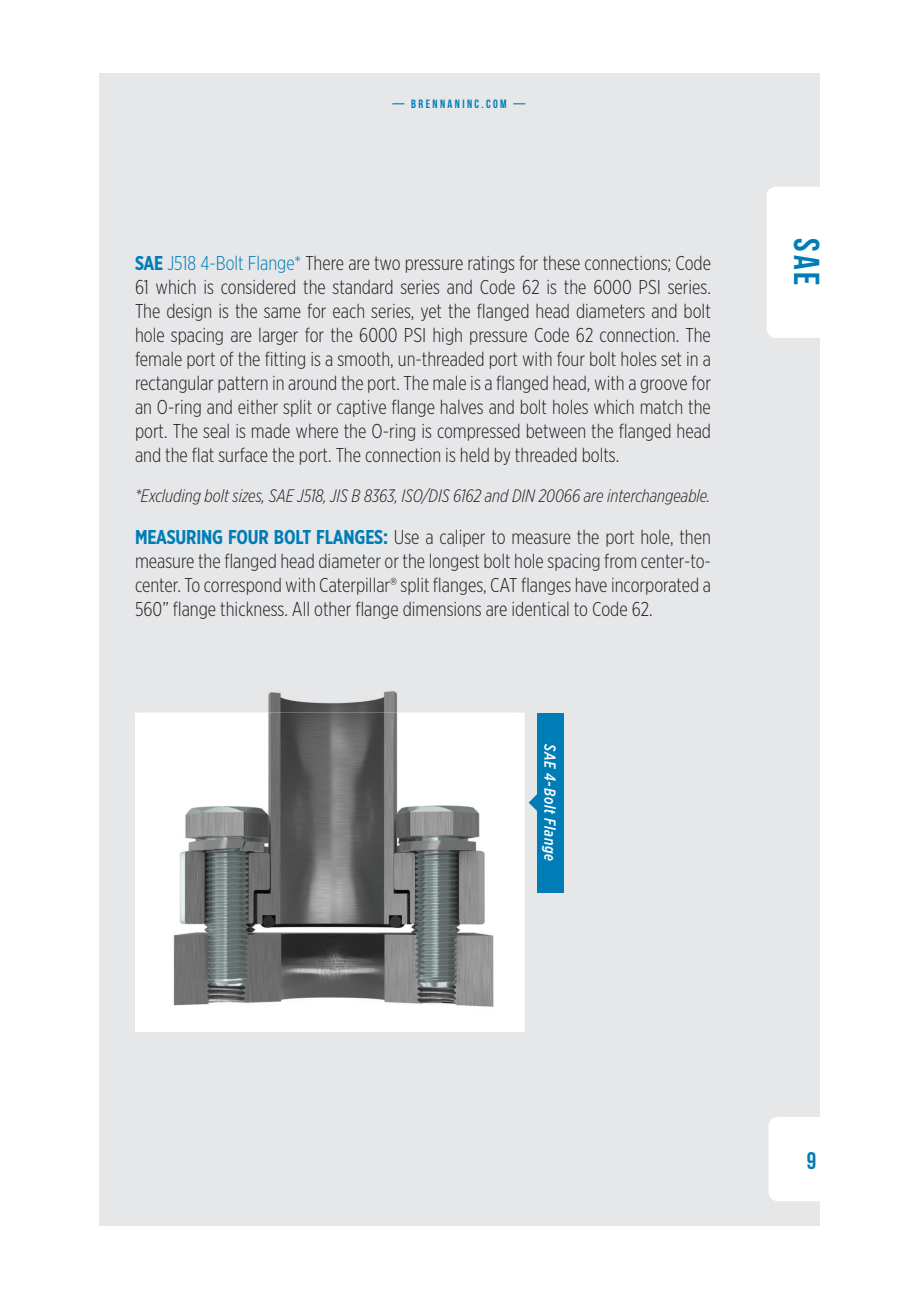
<style>
.page{position:relative;width:918px;height:1298px;background:#fff}
.page>*{position:absolute;margin:0;border:0;box-sizing:border-box;transform-origin:0 0}
.t1{font:36px "Bebas Neue";color:#007cb7}
.t2{font:24px "Bebas Neue";color:#007cb7}
.t3{font:300 20px/24px "Gotham X Narrow";color:#231f20;text-align:justify}
.t4{font:italic 300 18px "Gotham X Narrow";color:#231f20}
.t5{font:italic 500 16px "Gotham X Narrow";letter-spacing:.05em;color:#fff}
.t6{font:12px "Bebas Neue";letter-spacing:.2em;color:#007cb7}
.s1{font-weight:700;color:#007cb7}
.s2{color:#007cb7}
</style>
<div class="page">
<div style="left:99px;top:73px;width:720px;height:1152px;background:#e6e7e9"></div>
<div style="left:767px;top:187px;width:84px;height:151px;background:#fff;border-radius:9px"></div>
<div style="left:135px;top:713px;width:390px;height:319px;background:#fff"></div>
<img style="left:147px;top:691px;width:366px;height:22px">
<img style="left:147px;top:713px;width:366px;height:319px">
<svg style="left:529px;top:794px;width:8px;height:17px"></svg>
<div style="left:537px;top:713px;width:27px;height:180px;background:#007cb7"></div>
<div style="left:769px;top:1117px;width:86px;height:84px;background:#fff;border-radius:9px"></div>
<p class="t6" style="left:393px;top:97px;width:134px">— BRENNANINC.COM —</p>
<p class="t3" style="left:135px;top:252px;width:578px"><span class="s1">SAE</span> <span class="s2">J518 4-Bolt Flange*</span> There are two pressure ratings for these connections; Code 61 which is considered the standard series and Code 62 is the 6000 PSI series.<br>The design is the same for each series, yet the flanged head diameters and bolt hole spacing are larger for the 6000 PSI high pressure Code 62 connection. The female port of the fitting is a smooth, un-threaded port with four bolt holes set in a rectangular pattern in around the port. The male is a flanged head, with a groove for an O-ring and either split or captive flange halves and bolt holes which match the port. The seal is made where the O-ring is compressed between the flanged head and the flat surface the port. The connection is held by threaded bolts.</p>
<p class="t4" style="left:135px;top:489px;width:577px">*Excluding bolt sizes, SAE J518, JIS B 8363, ISO/DIS 6162 and DIN 20066 are interchangeable.</p>
<p class="t3" style="left:135px;top:526px;width:578px"><span class="s1">MEASURING FOUR BOLT FLANGES:</span> Use a caliper to measure the port hole, then measure the flanged head diameter or the longest bolt hole spacing from center-to&shy;center. To correspond with Caterpillar® split flanges, CAT flanges have incorporated a 560” flange thickness. All other flange dimensions are identical to Code 62.</p>
<p class="t5" style="left:556px;top:744px;width:119px;rotate:90deg">SAE 4-Bolt Flange</p>
<h1 class="t1" style="left:828px;top:238px;width:48px;rotate:90deg">SAE</h1>
<p class="t2" style="left:807px;top:1146px;width:11px">9</p>
</div>
